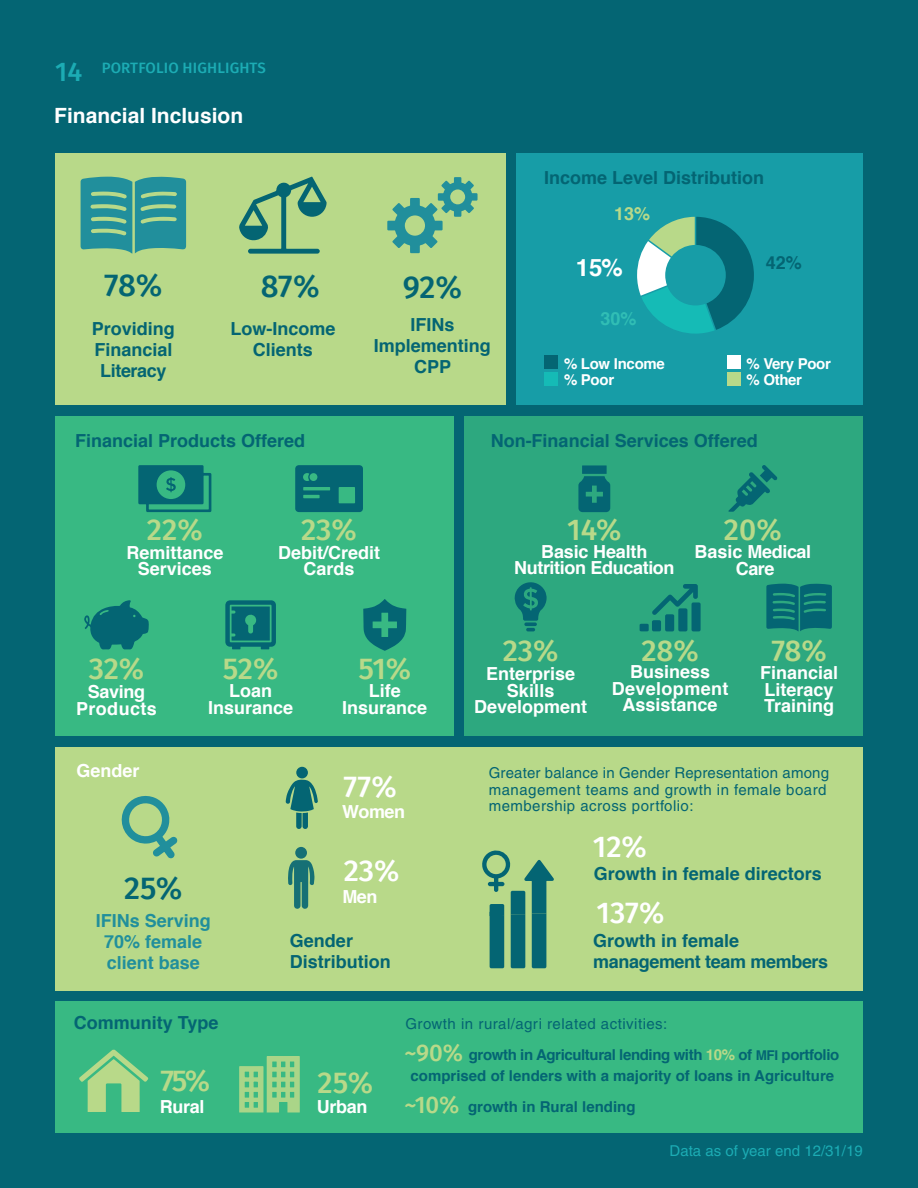
<style>
.page{position:relative;width:918px;height:1188px;background:#046573}
.page>*{position:absolute;margin:0;border:0;box-sizing:border-box;transform-origin:0 0}
.t1{font:500 31.5px "Fira Sans";letter-spacing:-.015em;color:#046573}
.t2{font:500 30px "Fira Sans";letter-spacing:-.005em;color:#b8d989}
.t3{font:500 30px "Fira Sans";color:#fff}
.t4{font:500 24px "Fira Sans";color:#b8d989}
.t5{font:700 24px "Helvetica";color:#fff}
.t6{font:700 21px "Helvetica";color:#fff}
.t7{font:700 18px/21px "Helvetica";color:#046573;text-align:center}
.t8{font:700 18px/16.5px "Helvetica";color:#fff;text-align:center}
.t9{font:700 18px/21px "Helvetica";color:#218f9c;text-align:center}
.t10{font:700 18px "Helvetica";letter-spacing:-.02em;color:#fff}
.t11{font:700 18px "Helvetica";letter-spacing:-.02em;color:#046573}
.t12{font:700 18px "Helvetica";letter-spacing:.02em;color:#fff}
.t13{font:700 18px "Helvetica";color:#b8d989}
.t14{font:700 18px "Helvetica";color:#31beb5}
.t15{font:700 15px/21px "Helvetica";color:#046573}
.t16{font:15px/16.5px "Helvetica";letter-spacing:.03em;color:#046573}
.t17{font:15px "Helvetica";letter-spacing:.01em;color:#046573}
.t18{font:700 15px "Helvetica";letter-spacing:-.02em;color:#fff}
.t19{font:15px "Helvetica";color:#1cacb4}
.t20{font:500 15px "Fira Sans";letter-spacing:.01em;color:#1cacb4}
.s1{font-size:27px;color:#218f9c}
.s2{color:#b8d989}
.s3{font-size:13.5px}
</style>
<div class="page">
<div style="left:55px;top:747px;width:808px;height:244px;background:#b8d989"></div>
<div style="left:55px;top:153px;width:451px;height:252px;background:#b8d989"></div>
<svg style="left:239px;top:177px;width:88px;height:77px"></svg>
<svg style="left:121px;top:796px;width:57px;height:63px"></svg>
<div style="left:516px;top:153px;width:347px;height:252px;background:#179da7"></div>
<div style="left:544px;top:355px;width:14px;height:14px;background:#046573"></div>
<div style="left:727px;top:355px;width:14px;height:14px;background:#fff"></div>
<div style="left:544px;top:372px;width:14px;height:14px;background:#15bbb6"></div>
<div style="left:727px;top:372px;width:14px;height:14px;background:#b8d989"></div>
<svg style="left:81px;top:177px;width:105px;height:77px"></svg>
<svg style="left:387px;top:177px;width:91px;height:76px"></svg>
<div style="left:296px;top:767px;width:12px;height:11px;background:#046573;border-radius:50%"></div>
<svg style="left:286px;top:779px;width:32px;height:50px"></svg>
<svg style="left:295px;top:847px;width:12px;height:12px"></svg>
<svg style="left:288px;top:860px;width:27px;height:49px"></svg>
<div style="left:55px;top:416px;width:399px;height:319px;background:#38b983"></div>
<div style="left:464px;top:416px;width:399px;height:319px;background:#2da87f"></div>
<svg style="left:84px;top:600px;width:65px;height:50px"></svg>
<svg style="left:138px;top:465px;width:73px;height:47px"></svg>
<svg style="left:295px;top:465px;width:68px;height:47px;background:#0c7275"></svg>
<svg style="left:225px;top:600px;width:51px;height:49px;background:#0f7776"></svg>
<svg style="left:363px;top:599px;width:43px;height:52px"></svg>
<svg style="left:514px;top:582px;width:33px;height:49px"></svg>
<svg style="left:578px;top:465px;width:32px;height:47px"></svg>
<svg style="left:728px;top:465px;width:49px;height:47px"></svg>
<svg style="left:766px;top:584px;width:66px;height:47px"></svg>
<svg style="left:640px;top:584px;width:61px;height:47px"></svg>
<svg style="left:637px;top:217px;width:117px;height:117px"></svg>
<svg style="left:482px;top:850px;width:72px;height:118px"></svg>
<div style="left:55px;top:1002px;width:808px;height:131px;background:#38b983"></div>
<svg style="left:79px;top:1049px;width:69px;height:63px"></svg>
<svg style="left:239px;top:1056px;width:61px;height:56px"></svg>
<p class="t20" style="left:55px;top:56px;width:212px"><span class="s1">14</span> PORTFOLIO HIGHLIGHTS</p>
<p class="t6" style="left:54px;top:99px;width:191px">Financial Inclusion</p>
<p class="t1" style="left:104px;top:260px;width:60px">78%</p>
<p class="t7" style="left:92px;top:318px;width:85px">Providing</p>
<p class="t7" style="left:94px;top:339px;width:80px">Financial</p>
<p class="t11" style="left:100px;top:356px;width:68px">Literacy</p>
<p class="t1" style="left:261px;top:260px;width:60px">87%</p>
<p class="t7" style="left:230px;top:318px;width:107px">Low-Income<br>Clients</p>
<p class="t1" style="left:403px;top:261px;width:61px">92%</p>
<p class="t7" style="left:410px;top:315px;width:46px">IFINs</p>
<p class="t7" style="left:374px;top:336px;width:118px">Implementing<br>CPP</p>
<p class="t7" style="left:544px;top:168px;width:222px">Income Level Distribution</p>
<p class="t13" style="left:614px;top:199px;width:38px">13%</p>
<h3 class="t5" style="left:576px;top:248px;width:49px">15%</h3>
<p class="t14" style="left:600px;top:304px;width:38px">30%</p>
<p class="t18" style="left:564px;top:351px;width:102px">% Low Income</p>
<p class="t18" style="left:564px;top:368px;width:52px">% Poor</p>
<p class="t7" style="left:766px;top:253px;width:38px">42%</p>
<p class="t18" style="left:746px;top:351px;width:86px">% Very Poor</p>
<p class="t18" style="left:746px;top:368px;width:57px">% Other</p>
<p class="t7" style="left:75px;top:431px;width:232px">Financial Products Offered</p>
<p class="t7" style="left:491px;top:431px;width:269px">Non-Financial Services Offered</p>
<p class="t2" style="left:147px;top:506px;width:57px">22%</p>
<p class="t8" style="left:126px;top:545px;width:99px">Remittance</p>
<p class="t8" style="left:138px;top:561px;width:76px">Services</p>
<p class="t2" style="left:301px;top:506px;width:57px">23%</p>
<p class="t8" style="left:278px;top:545px;width:104px">Debit/Credit<br>Cards</p>
<p class="t2" style="left:567px;top:506px;width:56px">14%</p>
<p class="t8" style="left:541px;top:543px;width:108px">Basic Health</p>
<p class="t10" style="left:514px;top:553px;width:162px">Nutrition Education</p>
<p class="t2" style="left:724px;top:506px;width:59px">20%</p>
<p class="t10" style="left:694px;top:537px;width:118px">Basic Medical</p>
<p class="t8" style="left:736px;top:560px;width:40px">Care</p>
<p class="t2" style="left:89px;top:645px;width:57px">32%</p>
<p class="t8" style="left:88px;top:684px;width:59px">Saving</p>
<p class="t12" style="left:76px;top:694px;width:82px">Products</p>
<p class="t2" style="left:223px;top:645px;width:57px">52%</p>
<p class="t8" style="left:229px;top:683px;width:44px">Loan</p>
<p class="t8" style="left:208px;top:699px;width:87px">Insurance</p>
<p class="t2" style="left:503px;top:627px;width:57px">23%</p>
<p class="t2" style="left:641px;top:627px;width:59px">28%</p>
<p class="t2" style="left:358px;top:645px;width:54px">51%</p>
<p class="t8" style="left:612px;top:664px;width:118px">Business<br>Development<br>Assistance</p>
<p class="t8" style="left:486px;top:666px;width:91px">Enterprise<br>Skills</p>
<p class="t8" style="left:474px;top:699px;width:115px">Development</p>
<p class="t8" style="left:369px;top:683px;width:34px">Life</p>
<p class="t8" style="left:342px;top:699px;width:87px">Insurance</p>
<p class="t2" style="left:771px;top:627px;width:57px">78%</p>
<p class="t8" style="left:760px;top:665px;width:80px">Financial</p>
<p class="t8" style="left:765px;top:681px;width:71px">Literacy</p>
<p class="t8" style="left:764px;top:698px;width:72px">Training</p>
<p class="t8" style="left:77px;top:763px;width:65px">Gender</p>
<p class="t17" style="left:489px;top:764px;width:342px">Greater balance in Gender Representation among</p>
<p class="t16" style="left:489px;top:781px;width:339px">management teams and growth in female board membership across portfolio:</p>
<p class="t3" style="left:344px;top:762px;width:55px">77%</p>
<p class="t8" style="left:342px;top:803px;width:65px">Women</p>
<p class="t1" style="left:124px;top:863px;width:60px">25%</p>
<p class="t9" style="left:96px;top:910px;width:117px">IFINs Serving<br>70% female client base</p>
<p class="t7" style="left:74px;top:1013px;width:146px">Community Type</p>
<p class="t2" style="left:161px;top:1057px;width:51px">75%</p>
<p class="t8" style="left:160px;top:1098px;width:46px">Rural</p>
<p class="t3" style="left:344px;top:847px;width:57px">23%</p>
<p class="t8" style="left:342px;top:888px;width:37px">Men</p>
<p class="t7" style="left:290px;top:930px;width:102px;text-align:left">Gender<br>Distribution</p>
<p class="t3" style="left:593px;top:823px;width:56px">12%</p>
<p class="t7" style="left:594px;top:863px;width:230px">Growth in female directors</p>
<p class="t3" style="left:597px;top:888px;width:69px">137%</p>
<p class="t7" style="left:593px;top:930px;width:148px">Growth in female</p>
<p class="t11" style="left:593px;top:947px;width:237px">management team members</p>
<p class="t2" style="left:318px;top:1058px;width:57px">25%</p>
<p class="t8" style="left:317px;top:1099px;width:52px">Urban</p>
<p class="t16" style="left:405px;top:1015px;width:264px">Growth in rural/agri related activities:</p>
<p class="t15" style="left:411px;top:1044px;width:430px;text-indent:58px">growth in Agricultural lending with <span class="s2">10%</span> of <span class="s3">MFI</span> portfolio comprised of lenders with a majority of loans in Agriculture</p>
<p class="t15" style="left:468px;top:1097px;width:169px">growth in Rural lending</p>
<p class="t4" style="left:404px;top:1034px;width:60px">~90%</p>
<p class="t4" style="left:404px;top:1085px;width:57px">~10%</p>
<p class="t19" style="left:670px;top:1142px;width:195px">Data as of year end 12/31/19</p>
</div>
